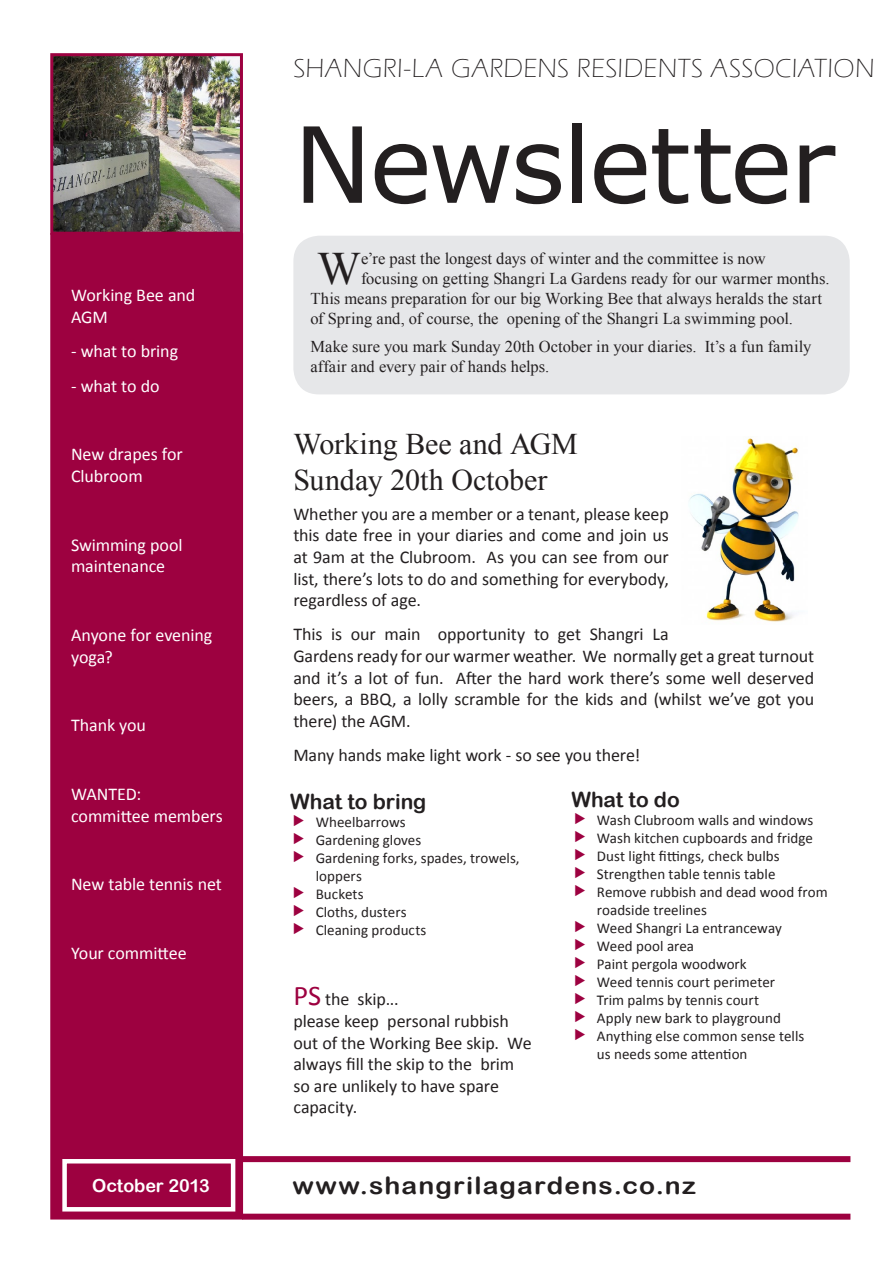
<style>
.page{position:relative;width:893px;height:1263px;background:#fff}
.page>*{position:absolute;margin:0;border:0;box-sizing:border-box;transform-origin:0 0}
.t1{font:105px "Verdana";letter-spacing:-.025em;color:#231f20}
.Foreward{font:46.35px "Times New Roman";color:#231f20}
.Headings{font:30px/36px "Times New Roman";letter-spacing:-.005em;color:#231f20}
.t2{font:300 27px "Eras ITC";letter-spacing:.015em;color:#231f20}
.t3{font:24px "Arial Rounded MT Bold";letter-spacing:.045em;color:#231f20;scale:1.1 1}
.Maintenance_Title{font:21px "Arial Rounded MT Bold";letter-spacing:-.005em;color:#231f20}
.Body_copy{font:18px/21.6px "Calibri";letter-spacing:-.005em;color:#231f20}
.Body_copy-2{font:18px/21.6px "Calibri";letter-spacing:-.005em;color:#fff}
.t4{font:18px "Arial Rounded MT Bold";letter-spacing:-.005em;color:#fff}
.Foreward-2{font:16.5px/19.8px "Times New Roman";letter-spacing:.005em;color:#231f20}
.t5{font:15px/18px "Calibri";letter-spacing:.005em;color:#231f20}
.s1{font-size:28.5px;color:#9d0140}
</style>
<div class="page">
<img style="left:54px;top:57px;width:185px;height:174px">
<div style="left:50px;top:53px;width:193px;height:182px;border:3px solid #9d0140"></div>
<div style="left:50px;top:233px;width:193px;height:986px;background:#9d0140;border:3px solid #9d0140"></div>
<div style="left:62px;top:1159px;width:173px;height:52px;border:4px solid #fff"></div>
<div style="left:242px;top:1156px;width:608px;height:6px;background:#9d0140"></div>
<div style="left:293px;top:236px;width:557px;height:158px;background:#e6e7e9;border-radius:26px"></div>
<div style="left:242px;top:1214px;width:608px;height:6px;background:#9d0140"></div>
<img style="left:689px;top:438px;width:110px;height:184px">
<p class="Body_copy-2" style="left:71px;top:285px;width:126px">Working Bee and<br>AGM</p>
<p class="Body_copy-2" style="left:71px;top:340px;width:109px">- what to bring</p>
<p class="Body_copy-2" style="left:71px;top:375px;width:90px">- what to do</p>
<p class="Body_copy-2" style="left:71px;top:444px;width:113px">New drapes for<br>Clubroom</p>
<p class="Body_copy-2" style="left:71px;top:534px;width:113px">Swimming pool maintenance</p>
<p class="Body_copy-2" style="left:71px;top:624px;width:143px">Anyone for evening yoga?</p>
<p class="Body_copy-2" style="left:71px;top:714px;width:76px">Thank you</p>
<p class="Body_copy-2" style="left:71px;top:783px;width:153px">WANTED: committee members</p>
<p class="Body_copy-2" style="left:71px;top:873px;width:152px">New table tennis net</p>
<p class="Body_copy-2" style="left:71px;top:942px;width:117px">Your committee</p>
<p class="t4" style="left:92px;top:1175px;width:119px">October 2013</p>
<p class="t2" style="left:293px;top:53px;width:583px">SHANGRI-LA GARDENS RESIDENTS ASSOCIATION</p>
<p class="t1" style="left:293px;top:92px;width:543px">Newsletter</p>
<p class="Foreward" style="left:317px;top:237px;width:45px">W</p>
<p class="Foreward-2" style="left:361px;top:248px;width:406px">e’re past the longest days of winter and the committee is now</p>
<p class="Foreward-2" style="left:361px;top:268px;width:470px">focusing on getting Shangri La Gardens ready for our warmer months.</p>
<p class="Foreward-2" style="left:310px;top:288px;width:513px">This means preparation for our big Working Bee that always heralds the start</p>
<p class="Foreward-2" style="left:310px;top:308px;width:484px">of Spring and, of course, the opening of the Shangri La swimming pool.</p>
<p class="Foreward-2" style="left:310px;top:336px;width:502px">Make sure you mark Sunday 20th October in your diaries. It’s a fun family affair and every pair of hands helps.</p>
<p class="Headings" style="left:293px;top:425px;width:286px">Working Bee and AGM<br>Sunday 20th October</p>
<p class="Body_copy" style="left:293px;top:503px;width:377px;text-align:justify">Whether you are a member or a tenant, please keep this date free in your diaries and come and join us at 9am at the Clubroom. As you can see from our list, there’s lots to do and something for everybody, regardless of age.</p>
<p class="Body_copy" style="left:293px;top:624px;width:522px">This is our main opportunity to get Shangri La<br>Gardens ready for our warmer weather. We normally get a great turnout and it’s a lot of fun. After the hard work there’s some well deserved beers, a BBQ, a lolly scramble for the kids and (whilst we’ve got you there) the AGM.</p>
<p class="Body_copy" style="left:293px;top:744px;width:348px">Many hands make light work - so see you there!</p>
<p class="Maintenance_Title" style="left:290px;top:789px;width:138px">What to bring</p>
<p class="t5" style="left:316px;top:813px;width:91px">Wheelbarrows</p>
<p class="t5" style="left:316px;top:831px;width:107px">Gardening gloves</p>
<p class="t5" style="left:316px;top:849px;width:205px">Gardening forks, spades, trowels, loppers</p>
<p class="t5" style="left:316px;top:885px;width:49px">Buckets</p>
<p class="t5" style="left:316px;top:903px;width:93px">Cloths, dusters</p>
<p class="t5" style="left:316px;top:921px;width:112px">Cleaning products</p>
<p class="Maintenance_Title" style="left:571px;top:787px;width:110px">What to do</p>
<p class="t5" style="left:597px;top:811px;width:218px">Wash Clubroom walls and windows</p>
<p class="t5" style="left:597px;top:829px;width:218px">Wash kitchen cupboards and fridge</p>
<p class="t5" style="left:597px;top:847px;width:184px">Dust light fittings, check bulbs</p>
<p class="t5" style="left:597px;top:865px;width:180px">Strengthen table tennis table</p>
<p class="t5" style="left:597px;top:883px;width:232px">Remove rubbish and dead wood from roadside treelines</p>
<p class="t5" style="left:597px;top:919px;width:187px">Weed Shangri La entranceway</p>
<p class="t5" style="left:597px;top:937px;width:99px">Weed pool area</p>
<p class="t5" style="left:597px;top:955px;width:151px">Paint pergola woodwork</p>
<p class="t5" style="left:597px;top:973px;width:180px">Weed tennis court perimeter</p>
<p class="t5" style="left:597px;top:991px;width:164px">Trim palms by tennis court</p>
<p class="t5" style="left:597px;top:1009px;width:186px">Apply new bark to playground</p>
<p class="t5" style="left:597px;top:1027px;width:209px">Anything else common sense tells us needs some attention</p>
<p class="Body_copy" style="left:293px;top:989px;width:240px"><span class="s1">PS</span> the skip...<br>please keep personal rubbish out of the Working Bee skip. We always fill the skip to the brim so are unlikely to have spare capacity.</p>
<p class="t3" style="left:292px;top:1171px;width:368px">www.shangrilagardens.co.nz</p>
</div>
